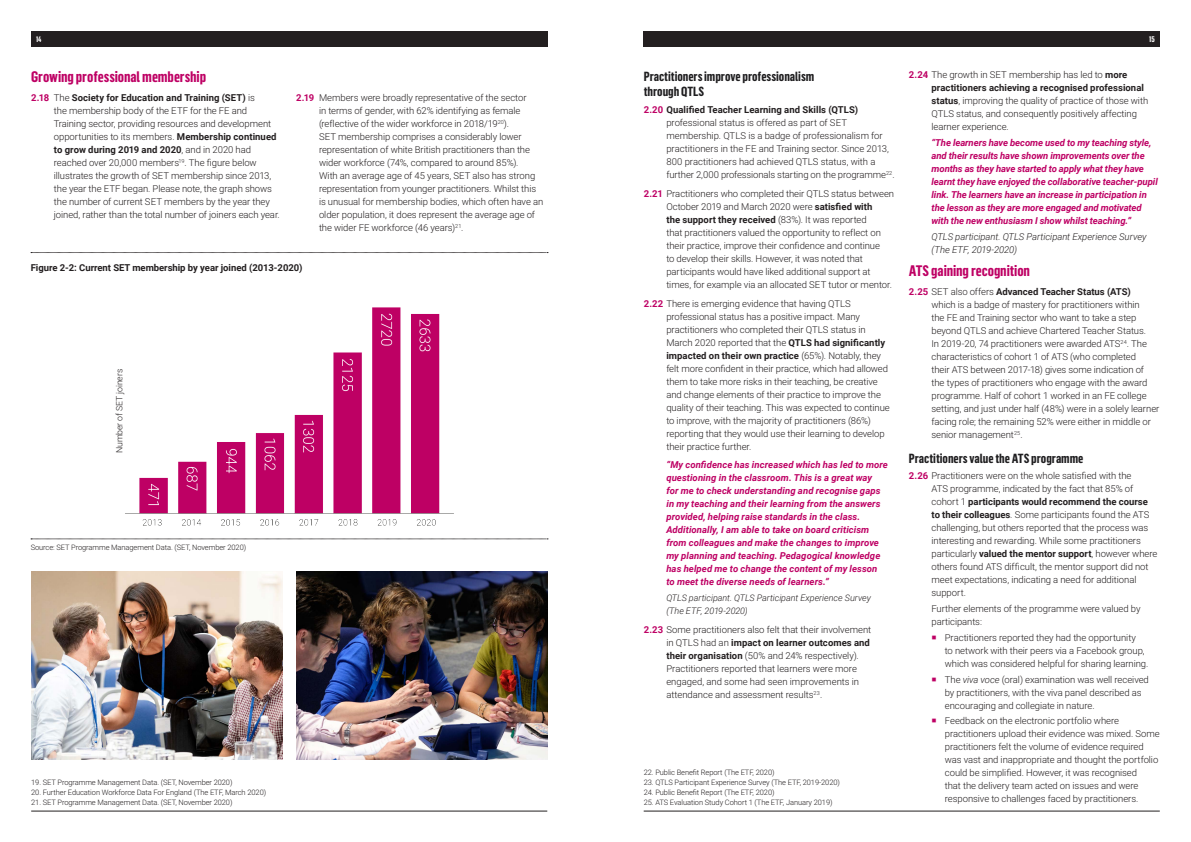
<style>
.page{position:relative;width:1191px;height:842px;background:#fff}
.page>*{position:absolute;margin:0;border:0;box-sizing:border-box;transform-origin:0 0}
.BODY_COPY_9_5___12_5{font:700 15px "Flama Condensed";letter-spacing:-.005em;color:#be0064}
.BODY_COPY_9_5___12_5-2{font:700 13px/15px "Flama Condensed";letter-spacing:-.005em;color:#1f1e20}
.BODY_COPY_9_5___12_5-3{font:300 9.5px/13px "Roboto";letter-spacing:-.005em;color:#231f20}
.BODY_COPY_9_5___12_5-4{font:italic 700 9.5px/13px "Roboto";color:#be0064}
.BODY_COPY_9_5___12_5-5{font:italic 300 9.5px/13px "Roboto";letter-spacing:-.005em;color:#231f20}
.t1{font:700 9.5px "Roboto";letter-spacing:-.005em;color:#231f20}
.BODY_COPY_9_5___12_5-6{font:italic 300 9px/13px "Roboto";letter-spacing:-.005em;color:#231f20}
.t2{font:300 8.7px "Roboto";letter-spacing:-.01em;color:#231f20}
.t3{font:700 8px "Flama Condensed";color:#fff}
.t4{font:700 7.8px "Flama Condensed";color:#fff}
.t5{font:300 7.5px "Roboto";letter-spacing:-.01em;color:#231f20}
.s1{font-weight:700;color:#be0064}
.s2{font-weight:700}
.s3{color:#be0064}
.s4{font-style:italic}
</style>
<div class="page">
<img style="left:31px;top:307px;width:516px;height:232px">
<svg style="left:31px;top:252px;width:517px;height:1px"></svg>
<svg style="left:31px;top:539px;width:517px;height:1px"></svg>
<img style="left:31px;top:571px;width:251px;height:189px">
<img style="left:296px;top:571px;width:251px;height:189px">
<div style="left:643px;top:31px;width:516px;height:16px;background:#231f20"></div>
<div style="left:31px;top:32px;width:516px;height:15px;background:#231f20"></div>
<hr style="left:31px;top:811px;width:516px;height:1px;background:#231f20">
<hr style="left:643px;top:811px;width:516px;height:1px;background:#231f20">
<p class="t4" style="left:36px;top:34px;width:7px">14</p>
<p class="t3" style="left:1149px;top:34px;width:7px">15</p>
<p class="BODY_COPY_9_5___12_5" style="left:31px;top:67px;width:176px">Growing professional membership</p>
<p class="BODY_COPY_9_5___12_5-3" style="left:54px;top:91px;width:227px;text-indent:-23px"><span class="s1">2.18</span> The <span class="s2">Society for Education and Training (SET)</span> is<br>the membership body of the ETF for the FE and Training sector, providing resources and development opportunities to its members. <span class="s2">Membership continued to grow during 2019 and 2020</span>, and in 2020 had reached over 20,000 members<sup>19</sup>. The figure below illustrates the growth of SET membership since 2013, the year the ETF began. Please note, the graph shows the number of current SET members by the year they joined, rather than the total number of joiners each year.</p>
<p class="BODY_COPY_9_5___12_5-3" style="left:319px;top:90px;width:226px;text-indent:-23px"><span class="s1">2.19</span> Members were broadly representative of the sector<br>in terms of gender, with 62% identifying as female (reflective of the wider workforce in 2018/19<sup>20</sup>).<br>SET membership comprises a considerably lower representation of white British practitioners than the wider workforce (74%, compared to around 85%).<br>With an average age of 45 years, SET also has strong representation from younger practitioners. Whilst this is unusual for membership bodies, which often have an older population, it does represent the average age of the wider FE workforce (46 years)<sup>21</sup>.</p>
<p class="t1" style="left:31px;top:261px;width:273px">Figure 2-2: Current SET membership by year joined (2013-2020)</p>
<p class="t2" style="left:113px;top:453px;width:86px;rotate:-90deg">Number of SET joiners</p>
<p class="t5" style="left:31px;top:542px;width:217px">Source: SET Programme Management Data. (SET, November 2020)</p>
<p class="t5" style="left:31px;top:777px;width:203px">19. SET Programme Management Data. (SET, November 2020)</p>
<p class="t5" style="left:31px;top:787px;width:236px">20. Further Education Workforce Data For England (The ETF, March 2020)</p>
<p class="t5" style="left:31px;top:797px;width:203px">21. SET Programme Management Data. (SET, November 2020)</p>
<p class="BODY_COPY_9_5___12_5-2" style="left:643px;top:69px;width:172px">Practitioners improve professionalism through QTLS</p>
<p class="BODY_COPY_9_5___12_5-3" style="left:666px;top:103px;width:230px;text-indent:-23px"><span class="s1">2.20</span> <span class="s2">Qualified Teacher Learning and Skills (QTLS) </span>professional status is offered as part of SET membership. QTLS is a badge of professionalism for practitioners in the FE and Training sector. Since 2013, 800 practitioners had achieved QTLS status, with a further 2,000 professionals starting on the programme<sup>22</sup>.</p>
<p class="BODY_COPY_9_5___12_5-3" style="left:666px;top:187px;width:229px;text-indent:-23px"><span class="s1">2.21</span> Practitioners who completed their QTLS status between October 2019 and March 2020 were <span class="s2">satisfied with<br>the support they received</span> (83%). It was reported<br>that practitioners valued the opportunity to reflect on their practice, improve their confidence and continue<br>to develop their skills. However, it was noted that participants would have liked additional support at times, for example via an allocated SET tutor or mentor.</p>
<p class="BODY_COPY_9_5___12_5-3" style="left:666px;top:296px;width:225px;text-indent:-23px"><span class="s1">2.22</span> There is emerging evidence that having QTLS professional status has a positive impact. Many practitioners who completed their QTLS status in March 2020 reported that the <span class="s2">QTLS had significantly impacted on their own practice</span> (65%). Notably, they felt more confident in their practice, which had allowed them to take more risks in their teaching, be creative and change elements of their practice to improve the quality of their teaching. This was expected to continue to improve, with the majority of practitioners (86%) reporting that they would use their learning to develop their practice further.</p>
<p class="BODY_COPY_9_5___12_5-4" style="left:666px;top:458px;width:223px">“My confidence has increased which has led to more questioning in the classroom. This is a great way<br>for me to check understanding and recognise gaps in my teaching and their learning from the answers provided, helping raise standards in the class.<br>Additionally, I am able to take on board criticism from colleagues and make the changes to improve my planning and teaching. Pedagogical knowledge has helped me to change the content of my lesson to meet the diverse needs of learners.”</p>
<p class="BODY_COPY_9_5___12_5-6" style="left:666px;top:591px;width:206px">QTLS participant. QTLS Participant Experience Survey (The ETF, 2019-2020)</p>
<p class="BODY_COPY_9_5___12_5-3" style="left:666px;top:623px;width:206px;text-indent:-23px"><span class="s1">2.23</span> Some practitioners also felt that their involvement in QTLS had an <span class="s2">impact on learner outcomes and their organisation</span> (50% and 24% respectively).<br>Practitioners reported that learners were more engaged, and some had seen improvements in attendance and assessment results<sup>23</sup>.</p>
<p class="t5" style="left:643px;top:767px;width:132px">22. Public Benefit Report (The ETF, 2020)</p>
<p class="t5" style="left:643px;top:777px;width:198px">23. QTLS Participant Experience Survey (The ETF, 2019-2020)</p>
<p class="t5" style="left:643px;top:787px;width:132px">24. Public Benefit Report (The ETF, 2020)</p>
<p class="t5" style="left:643px;top:797px;width:190px">25. ATS Evaluation Study Cohort 1 (The ETF, January 2019)</p>
<p class="BODY_COPY_9_5___12_5-3" style="left:931px;top:68px;width:218px;text-indent:-23px"><span class="s1">2.24</span> The growth in SET membership has led to <span class="s2">more practitioners achieving a recognised professional status</span>, improving the quality of practice of those with QTLS status, and consequently positively affecting learner experience.</p>
<p class="BODY_COPY_9_5___12_5-4" style="left:931px;top:136px;width:228px">“The learners have become used to my teaching style, and their results have shown improvements over the months as they have started to apply what they have learnt they have enjoyed the collaborative teacher-pupil link. The learners have an increase in participation in the lesson as they are more engaged and motivated with the new enthusiasm I show whilst teaching.”</p>
<p class="BODY_COPY_9_5___12_5-5" style="left:931px;top:229px;width:216px">QTLS participant. QTLS Participant Experience Survey (The ETF, 2019-2020)</p>
<p class="BODY_COPY_9_5___12_5" style="left:909px;top:261px;width:123px">ATS gaining recognition</p>
<p class="BODY_COPY_9_5___12_5-3" style="left:931px;top:285px;width:229px;text-indent:-23px"><span class="s1">2.25</span> SET also offers <span class="s2">Advanced Teacher Status (ATS)<br></span>which is a badge of mastery for practitioners within<br>the FE and Training sector who want to take a step beyond QTLS and achieve Chartered Teacher Status.<br>In 2019-20, 74 practitioners were awarded ATS<sup>24</sup>. The characteristics of cohort 1 of ATS (who completed<br>their ATS between 2017-18) gives some indication of the types of practitioners who engage with the award programme. Half of cohort 1 worked in an FE college setting, and just under half (48%) were in a solely learner facing role; the remaining 52% were either in middle or senior management<sup>25</sup>.</p>
<p class="BODY_COPY_9_5___12_5-2" style="left:909px;top:451px;width:176px">Practitioners value the ATS programme</p>
<p class="BODY_COPY_9_5___12_5-3" style="left:931px;top:469px;width:227px;text-indent:-23px"><span class="s1">2.26</span> Practitioners were on the whole satisfied with the<br>ATS programme, indicated by the fact that 85% of cohort 1 <span class="s2">participants would recommend the course to their colleagues</span>. Some participants found the ATS challenging, but others reported that the process was interesting and rewarding. While some practitioners particularly <span class="s2">valued the mentor support</span>, however where others found ATS difficult, the mentor support did not meet expectations, indicating a need for additional support.</p>
<p class="BODY_COPY_9_5___12_5-3" style="left:931px;top:602px;width:210px">Further elements of the programme were valued by participants:</p>
<p class="BODY_COPY_9_5___12_5-3" style="left:945px;top:630px;width:205px;text-indent:-13px"><span class="s3">○</span> Practitioners reported they had the opportunity<br>to network with their peers via a Facebook group, which was considered helpful for sharing learning.</p>
<p class="BODY_COPY_9_5___12_5-3" style="left:945px;top:672px;width:206px;text-indent:-13px"><span class="s3">○</span> The <span class="s4">viva voce</span> (oral) examination was well received by practitioners, with the viva panel described as encouraging and collegiate in nature.</p>
<p class="BODY_COPY_9_5___12_5-3" style="left:945px;top:714px;width:216px;text-indent:-13px"><span class="s3">○</span> Feedback on the electronic portfolio where practitioners upload their evidence was mixed. Some practitioners felt the volume of evidence required was vast and inappropriate and thought the portfolio could be simplified. However, it was recognised<br>that the delivery team acted on issues and were responsive to challenges faced by practitioners.</p>
</div>
